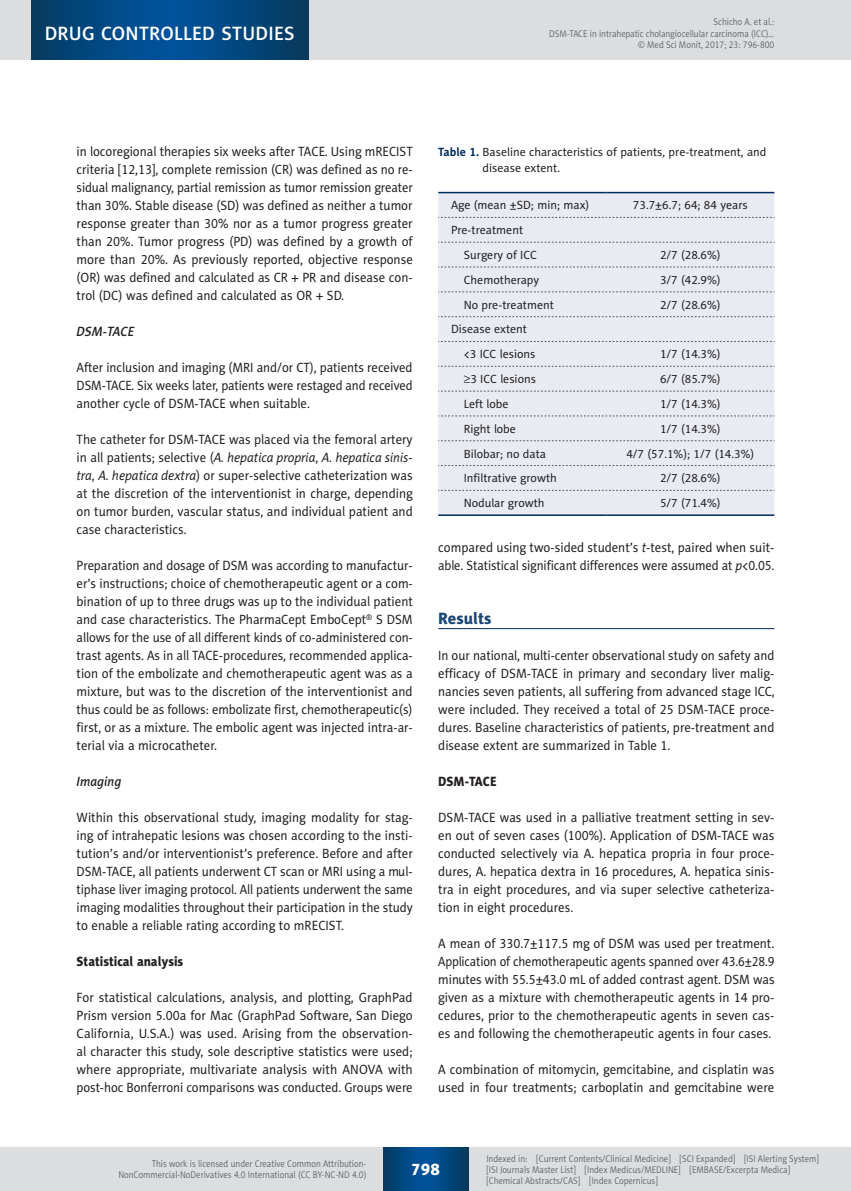
<style>
.page{position:relative;width:851px;height:1191px;background:#fff}
.page>*{position:absolute;margin:0;border:0;box-sizing:border-box;transform-origin:0 0}
.t1{font:19.5px "Naomi Sans EFN Medium";letter-spacing:.015em;color:#fff}
.MSM_Headline_1{font:16.5px "Naomi Sans EFN Heavy";color:#1a4574}
.t2{font:16.5px "Naomi Sans EFN Heavy";color:#fff}
.MSM_Body{font:13.5px/18px "Naomi Sans EFN";color:#231f20;text-align:justify;scale:.95 1}
.MSM_Body-2{font:13.5px/18px "Naomi Sans EFN";color:#231f20;text-align:justify;scale:.94 1}
.MSM_Headline_2{font:13.5px "Naomi Sans EFN Heavy";color:#231f20;scale:.95 1}
.MSM_Headline_3{font:italic 13.5px "Naomi Sans EFN Medium";color:#231f20;scale:.95 1}
.MSM_Tabela_zawartosc{font:12px "Naomi Sans EFN";color:#231f20}
.MSM_Tabela_tytul{font:12px/15.8px "Naomi Sans EFN";color:#231f20}
.MSM_pagina_sygnatura{font:9.75px/11.2px "Naomi Sans EFN Light";color:#57585a;scale:.9 1}
.MSM_pagina_zywa{font:9.75px/11.2px "Naomi Sans EFN Light";color:#57585a;text-align:right;scale:.9 1}
.s1{font-style:italic}
.s2{font-weight:700;color:#00295c}
.s3{font-family:"Standard Sym L"}
</style>
<div class="page">
<hr style="left:438px;top:628px;width:336px;height:1px;background:#00295c">
<div style="left:438px;top:193px;width:336px;height:321px;background:#e8ebf2"></div>
<svg style="left:438px;top:242px;width:336px;height:1px"></svg>
<svg style="left:438px;top:267px;width:336px;height:1px"></svg>
<svg style="left:438px;top:291px;width:336px;height:1px"></svg>
<svg style="left:438px;top:316px;width:336px;height:1px"></svg>
<svg style="left:438px;top:341px;width:336px;height:1px"></svg>
<svg style="left:438px;top:366px;width:336px;height:1px"></svg>
<svg style="left:438px;top:391px;width:336px;height:1px"></svg>
<svg style="left:438px;top:416px;width:336px;height:1px"></svg>
<svg style="left:438px;top:440px;width:336px;height:1px"></svg>
<svg style="left:438px;top:465px;width:336px;height:1px"></svg>
<hr style="left:438px;top:192px;width:168px;height:1px;background:#00295c">
<hr style="left:606px;top:192px;width:168px;height:1px;background:#00295c">
<svg style="left:438px;top:217px;width:336px;height:1px"></svg>
<svg style="left:438px;top:490px;width:336px;height:1px"></svg>
<hr style="left:438px;top:514px;width:168px;height:2px;background:#00295c">
<hr style="left:606px;top:514px;width:168px;height:2px;background:#00295c">
<div style="left:0;top:1148px;width:850px;height:43px;background:#dcdddf"></div>
<svg style="left:383px;top:1147px;width:85px;height:43px;background:#02477e"></svg>
<div style="left:0;top:0;width:850px;height:60px;background:#dcdddf"></div>
<hr style="left:850px;top:0;width:1px;height:60px;background:#dcdddf">
<svg style="left:32px;top:0;width:276px;height:60px;background:#02477f"></svg>
<h1 class="t1" style="left:45px;top:22px;width:251px">DRUG CONTROLLED STUDIES</h1>
<p class="MSM_pagina_zywa" style="left:549px;top:16px;width:252px">Schicho A. et al.:<br>DSM-TACE in intrahepatic cholangiocellular carcinoma (ICC)…</p>
<p class="MSM_pagina_sygnatura" style="left:638px;top:39px;width:153px">© Med Sci Monit, 2017; 23: 796-800</p>
<p class="MSM_Body-2" style="left:77px;top:142px;width:359px">in locoregional therapies six weeks after TACE. Using mRECIST criteria [12,13], complete remission (CR) was defined as no re&shy;sidual malignancy, partial remission as tumor remission greater than 30%. Stable disease (SD) was defined as neither a tumor response greater than 30% nor as a tumor progress greater than 20%. Tumor progress (PD) was defined by a growth of more than 20%. As previously reported, objective response (OR) was defined and calculated as CR + PR and disease con&shy;trol (DC) was defined and calculated as OR + SD.</p>
<p class="MSM_Headline_3" style="left:77px;top:324px;width:62px">DSM-TACE</p>
<p class="MSM_Body-2" style="left:77px;top:358px;width:359px">After inclusion and imaging (MRI and/or CT), patients received DSM-TACE. Six weeks later, patients were restaged and received another cycle of DSM-TACE when suitable.</p>
<p class="MSM_Body" style="left:77px;top:430px;width:355px">The catheter for DSM-TACE was placed via the femoral artery in all patients; selective (<span class="s1">A. hepatica propria</span>, <span class="s1">A. hepatica sinis&shy;tra</span>, <span class="s1">A. hepatica dextra</span>) or super-selective catheterization was at the discretion of the interventionist in charge, depending on tumor burden, vascular status, and individual patient and case characteristics.</p>
<p class="MSM_Body-2" style="left:77px;top:556px;width:359px">Preparation and dosage of DSM was according to manufactur&shy;er’s instructions; choice of chemotherapeutic agent or a com&shy;bination of up to three drugs was up to the individual patient and case characteristics. The PharmaCept EmboCept<sup>®</sup> S DSM allows for the use of all different kinds of co-administered con&shy;trast agents. As in all TACE-procedures, recommended applica&shy;tion of the embolizate and chemotherapeutic agent was as a mixture, but was to the discretion of the interventionist and thus could be as follows: embolizate first, chemotherapeutic(s) first, or as a mixture. The embolic agent was injected intra-ar&shy;terial via a microcatheter.</p>
<p class="MSM_Headline_3" style="left:77px;top:774px;width:48px">Imaging</p>
<p class="MSM_Body" style="left:77px;top:808px;width:355px">Within this observational study, imaging modality for stag&shy;ing of intrahepatic lesions was chosen according to the insti&shy;tution’s and/or interventionist’s preference. Before and after DSM-TACE, all patients underwent CT scan or MRI using a mul&shy;tiphase liver imaging protocol. All patients underwent the same imaging modalities throughout their participation in the study to enable a reliable rating according to mRECIST.</p>
<p class="MSM_Headline_2" style="left:77px;top:953px;width:114px">Statistical analysis</p>
<p class="MSM_Body" style="left:77px;top:988px;width:355px">For statistical calculations, analysis, and plotting, GraphPad Prism version 5.00a for Mac (GraphPad Software, San Diego California, U.S.A.) was used. Arising from the observation&shy;al character this study, sole descriptive statistics were used; where appropriate, multivariate analysis with ANOVA with post-hoc Bonferroni comparisons was conducted. Groups were</p>
<p class="MSM_Tabela_tytul" style="left:482px;top:144px;width:285px;text-indent:-44px"><span class="s2">Table 1.</span> Baseline characteristics of patients, pre-treatment, and disease extent.</p>
<p class="MSM_Tabela_zawartosc" style="left:451px;top:198px;width:140px">Age (mean ±SD; min; max)</p>
<p class="MSM_Tabela_zawartosc" style="left:633px;top:198px;width:116px">73.7±6.7; 64; 84 years</p>
<p class="MSM_Tabela_zawartosc" style="left:451px;top:223px;width:74px">Pre-treatment</p>
<p class="MSM_Tabela_zawartosc" style="left:463px;top:248px;width:75px">Surgery of ICC</p>
<p class="MSM_Tabela_zawartosc" style="left:660px;top:248px;width:62px">2/7 (28.6%)</p>
<p class="MSM_Tabela_zawartosc" style="left:463px;top:273px;width:77px">Chemotherapy</p>
<p class="MSM_Tabela_zawartosc" style="left:660px;top:273px;width:62px">3/7 (42.9%)</p>
<p class="MSM_Tabela_zawartosc" style="left:463px;top:298px;width:92px">No pre-treatment</p>
<p class="MSM_Tabela_zawartosc" style="left:660px;top:298px;width:62px">2/7 (28.6%)</p>
<p class="MSM_Tabela_zawartosc" style="left:451px;top:322px;width:78px">Disease extent</p>
<p class="MSM_Tabela_zawartosc" style="left:463px;top:347px;width:73px">&lt;3 ICC lesions</p>
<p class="MSM_Tabela_zawartosc" style="left:660px;top:347px;width:62px">1/7 (14.3%)</p>
<p class="MSM_Tabela_zawartosc" style="left:463px;top:372px;width:74px"><span class="s3">³</span>3 ICC lesions</p>
<p class="MSM_Tabela_zawartosc" style="left:660px;top:372px;width:62px">6/7 (85.7%)</p>
<p class="MSM_Tabela_zawartosc" style="left:463px;top:397px;width:46px">Left lobe</p>
<p class="MSM_Tabela_zawartosc" style="left:660px;top:397px;width:62px">1/7 (14.3%)</p>
<p class="MSM_Tabela_zawartosc" style="left:463px;top:422px;width:54px">Right lobe</p>
<p class="MSM_Tabela_zawartosc" style="left:660px;top:422px;width:62px">1/7 (14.3%)</p>
<p class="MSM_Tabela_zawartosc" style="left:463px;top:446px;width:84px">Bilobar; no data</p>
<p class="MSM_Tabela_zawartosc" style="left:626px;top:446px;width:129px">4/7 (57.1%); 1/7 (14.3%)</p>
<p class="MSM_Tabela_zawartosc" style="left:463px;top:471px;width:95px">Infiltrative growth</p>
<p class="MSM_Tabela_zawartosc" style="left:660px;top:471px;width:62px">2/7 (28.6%)</p>
<p class="MSM_Tabela_zawartosc" style="left:463px;top:496px;width:82px">Nodular growth</p>
<p class="MSM_Tabela_zawartosc" style="left:660px;top:496px;width:62px">5/7 (71.4%)</p>
<p class="MSM_Body" style="left:438px;top:538px;width:355px">compared using two-sided student’s <span class="s1">t</span>-test, paired when suit&shy;able. Statistical significant differences were assumed at <span class="s1">p</span>&lt;0.05.</p>
<p class="MSM_Headline_1" style="left:438px;top:608px;width:55px">Results</p>
<p class="MSM_Body-2" style="left:438px;top:646px;width:359px">In our national, multi-center observational study on safety and efficacy of DSM-TACE in primary and secondary liver malig&shy;nancies seven patients, all suffering from advanced stage ICC, were included. They received a total of 25 DSM-TACE proce&shy;dures. Baseline characteristics of patients, pre-treatment and disease extent are summarized in Table 1.</p>
<p class="MSM_Headline_2" style="left:438px;top:773px;width:63px">DSM-TACE</p>
<p class="MSM_Body" style="left:438px;top:808px;width:355px">DSM-TACE was used in a palliative treatment setting in sev&shy;en out of seven cases (100%). Application of DSM-TACE was conducted selectively via A. hepatica propria in four proce&shy;dures, A. hepatica dextra in 16 procedures, A. hepatica sinis&shy;tra in eight procedures, and via super selective catheteriza&shy;tion in eight procedures.</p>
<p class="MSM_Body" style="left:438px;top:934px;width:355px">A mean of 330.7±117.5 mg of DSM was used per treatment.<br>Application of chemotherapeutic agents spanned over 43.6±28.9 minutes with 55.5±43.0 mL of added contrast agent. DSM was given as a mixture with chemotherapeutic agents in 14 pro&shy;cedures, prior to the chemotherapeutic agents in seven cas&shy;es and following the chemotherapeutic agents in four cases.</p>
<p class="MSM_Body" style="left:438px;top:1060px;width:355px">A combination of mitomycin, gemcitabine, and cisplatin was used in four treatments; carboplatin and gemcitabine were</p>
<p class="MSM_pagina_sygnatura" style="left:118px;top:1158px;width:277px;text-align:right">This work is licensed under Creative Common Attribution-<br>NonCommercial-NoDerivatives 4.0 International (CC BY-NC-ND 4.0)</p>
<p class="t2" style="left:411px;top:1159px;width:30px">798</p>
<p class="MSM_pagina_sygnatura" style="left:486px;top:1152px;width:371px">Indexed in: [Current Contents/Clinical Medicine] [SCI Expanded] [ISI Alerting System] [ISI Journals Master List] [Index Medicus/MEDLINE] [EMBASE/Excerpta Medica] [Chemical Abstracts/CAS] [Index Copernicus]</p>
</div>
